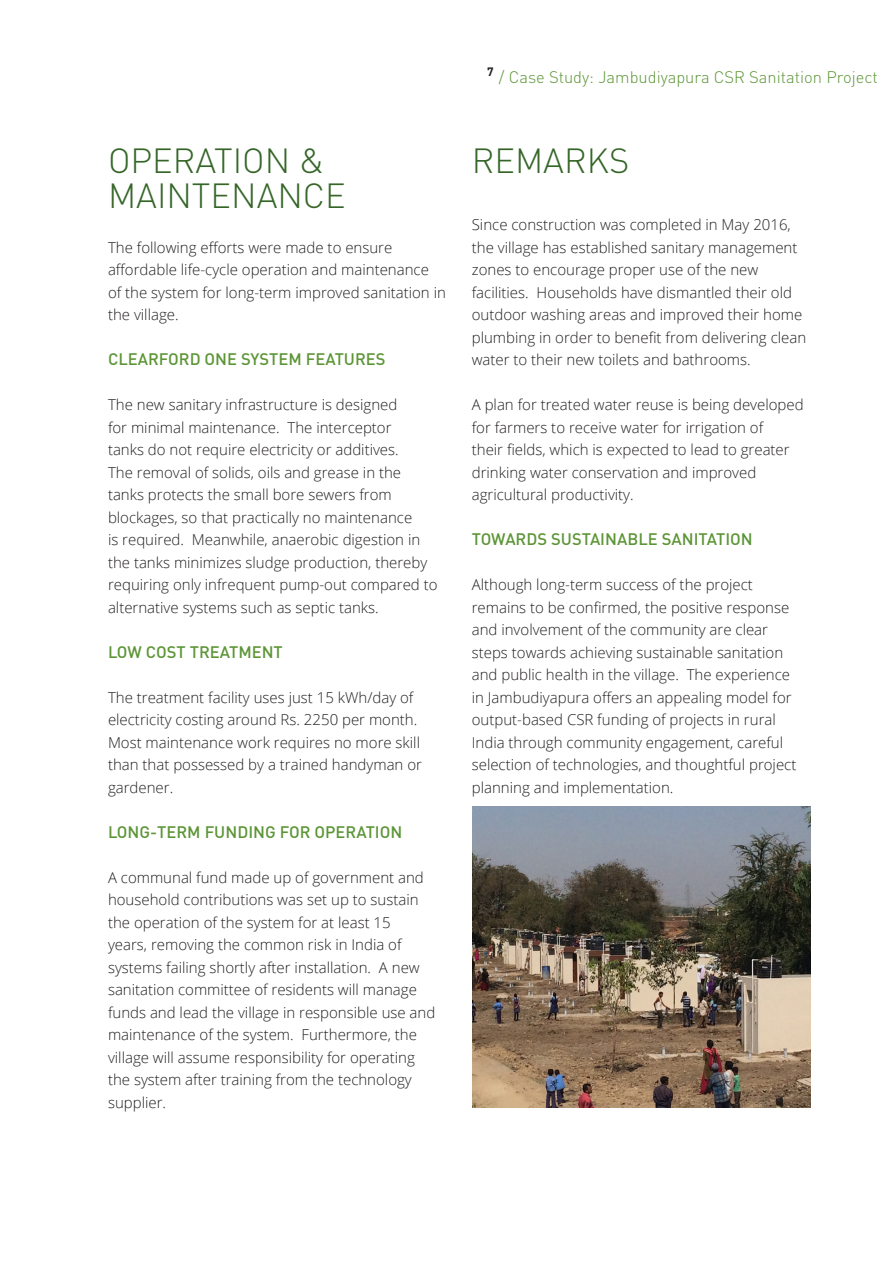
<style>
.page{position:relative;width:893px;height:1263px;background:#fff}
.page>*{position:absolute;margin:0;border:0;box-sizing:border-box;transform-origin:0 0}
.t1{font:300 34.5px/34.5px "DIN";color:#356628}
.t2{font:500 16.5px "DIN";color:#5c9536}
.t3{font:300 16.5px "DIN Pro";color:#5c9536}
.t4{font:300 15px/22.5px "Open Sans";color:#231f20}
.t5{font:700 12px "DIN";color:#231f20}
</style>
<div class="page">
<img style="left:472px;top:806px;width:338px;height:302px">
<p class="t1" style="left:108px;top:143px;width:239px">OPERATION &amp;<br>MAINTENANCE</p>
<p class="t4" style="left:108px;top:236px;width:339px">The following efforts were made to ensure affordable life-cycle operation and maintenance of the system for long-term improved sanitation in the village.</p>
<p class="t2" style="left:108px;top:349px;width:279px">CLEARFORD ONE SYSTEM FEATURES</p>
<p class="t4" style="left:108px;top:393px;width:331px">The new sanitary infrastructure is designed<br>for minimal maintenance. The interceptor<br>tanks do not require electricity or additives.<br>The removal of solids, oils and grease in the tanks protects the small bore sewers from blockages, so that practically no maintenance<br>is required. Meanwhile, anaerobic digestion in the tanks minimizes sludge production, thereby requiring only infrequent pump-out compared to alternative systems such as septic tanks.</p>
<p class="t2" style="left:108px;top:641px;width:176px">LOW COST TREATMENT</p>
<p class="t4" style="left:108px;top:686px;width:315px">The treatment facility uses just 15 kWh/day of electricity costing around Rs. 2250 per month.<br>Most maintenance work requires no more skill than that possessed by a trained handyman or gardener.</p>
<p class="t2" style="left:108px;top:821px;width:296px">LONG-TERM FUNDING FOR OPERATION</p>
<p class="t4" style="left:108px;top:866px;width:329px">A communal fund made up of government and household contributions was set up to sustain the operation of the system for at least 15<br>years, removing the common risk in India of systems failing shortly after installation. A new sanitation committee of residents will manage funds and lead the village in responsible use and maintenance of the system. Furthermore, the village will assume responsibility for operating the system after training from the technology supplier.</p>
<p class="t5" style="left:487px;top:64px;width:8px">7</p>
<p class="t3" style="left:499px;top:66px;width:380px">/ Case Study: Jambudiyapura CSR Sanitation Project</p>
<p class="t1" style="left:472px;top:143px;width:159px">REMARKS</p>
<p class="t4" style="left:472px;top:213px;width:336px">Since construction was completed in May 2016, the village has established sanitary management zones to encourage proper use of the new facilities. Households have dismantled their old outdoor washing areas and improved their home plumbing in order to benefit from delivering clean water to their new toilets and bathrooms.</p>
<p class="t4" style="left:472px;top:393px;width:333px">A plan for treated water reuse is being developed for farmers to receive water for irrigation of<br>their fields, which is expected to lead to greater drinking water conservation and improved agricultural productivity.</p>
<p class="t2" style="left:472px;top:529px;width:282px">TOWARDS SUSTAINABLE SANITATION</p>
<p class="t4" style="left:472px;top:573px;width:326px">Although long-term success of the project remains to be confirmed, the positive response and involvement of the community are clear steps towards achieving sustainable sanitation and public health in the village. The experience in Jambudiyapura offers an appealing model for output-based CSR funding of projects in rural India through community engagement, careful selection of technologies, and thoughtful project planning and implementation.</p>
</div>
